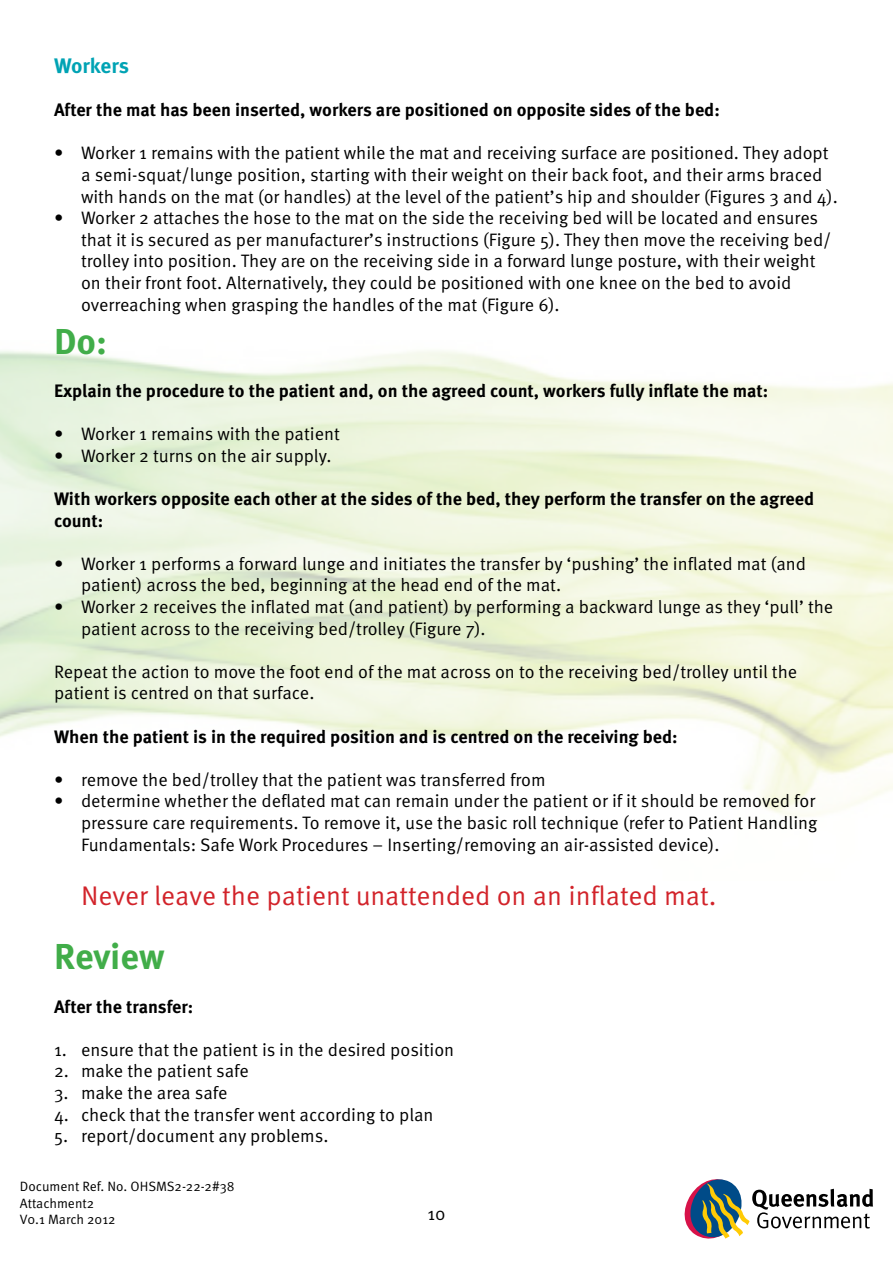
<style>
.page{position:relative;width:893px;height:1263px;background:#fff}
.page>*{position:absolute;margin:0;border:0;box-sizing:border-box;transform-origin:0 0}
.t1{font:700 36px "Meta Pro";color:#41ad49}
.t2{font:27px "Meta Pro";color:#d2232a}
.t3{font:700 21px "Meta Pro";letter-spacing:-.01em;color:#00a3b4}
.t4{font:18px/21.6px "Meta Pro";color:#000}
.t5{font:700 18px/21.6px "Meta Pro";color:#000}
.t6{font:13.5px/16.2px "Meta Pro";color:#000}
</style>
<div class="page">
<svg style="left:684px;top:1179px;width:189px;height:60px"></svg>
<p class="t3" style="left:54px;top:52px;width:77px">Workers</p>
<p class="t5" style="left:54px;top:100px;width:667px">After the mat has been inserted, workers are positioned on opposite sides of the bed:</p>
<p class="t4" style="left:81px;top:143px;width:758px;text-indent:-27px">• Worker 1 remains with the patient while the mat and receiving surface are positioned. They adopt a semi-squat/lunge position, starting with their weight on their back foot, and their arms braced with hands on the mat (or handles) at the level of the patient’s hip and shoulder (Figures 3 and 4).</p>
<p class="t4" style="left:81px;top:208px;width:752px;text-indent:-27px">• Worker 2 attaches the hose to the mat on the side the receiving bed will be located and ensures that it is secured as per manufacturer’s instructions (Figure 5). They then move the receiving bed/ trolley into position. They are on the receiving side in a forward lunge posture, with their weight on their front foot. Alternatively, they could be positioned with one knee on the bed to avoid overreaching when grasping the handles of the mat (Figure 6).</p>
<h1 class="t1" style="left:54px;top:318px;width:55px">Do:</h1>
<p class="t5" style="left:54px;top:380px;width:716px">Explain the procedure to the patient and, on the agreed count, workers fully inflate the mat:</p>
<p class="t4" style="left:54px;top:424px;width:287px">• Worker 1 remains with the patient</p>
<p class="t4" style="left:54px;top:445px;width:279px">• Worker 2 turns on the air supply.</p>
<p class="t5" style="left:54px;top:488px;width:762px">With workers opposite each other at the sides of the bed, they perform the transfer on the agreed count:</p>
<p class="t4" style="left:81px;top:553px;width:727px;text-indent:-27px">• Worker 1 performs a forward lunge and initiates the transfer by ‘pushing’ the inflated mat (and patient) across the bed, beginning at the head end of the mat.</p>
<p class="t4" style="left:81px;top:596px;width:754px;text-indent:-27px">• Worker 2 receives the inflated mat (and patient) by performing a backward lunge as they ‘pull’ the patient across to the receiving bed/trolley (Figure 7).</p>
<p class="t4" style="left:54px;top:661px;width:745px">Repeat the action to move the foot end of the mat across on to the receiving bed/trolley until the patient is centred on that surface.</p>
<p class="t5" style="left:54px;top:726px;width:625px">When the patient is in the required position and is centred on the receiving bed:</p>
<p class="t4" style="left:54px;top:769px;width:493px">• remove the bed/trolley that the patient was transferred from</p>
<p class="t4" style="left:81px;top:791px;width:738px;text-align:justify;text-indent:-27px">• determine whether the deflated mat can remain under the patient or if it should be removed for pressure care requirements. To remove it, use the basic roll technique (refer to Patient Handling Fundamentals: Safe Work Procedures – Inserting/removing an air-assisted device).</p>
<h2 class="t2" style="left:81px;top:878px;width:637px">Never leave the patient unattended on an inflated mat.</h2>
<h1 class="t1" style="left:54px;top:934px;width:112px">Review</h1>
<p class="t5" style="left:54px;top:996px;width:141px">After the transfer:</p>
<p class="t4" style="left:54px;top:1039px;width:402px">1. ensure that the patient is in the desired position</p>
<p class="t4" style="left:54px;top:1061px;width:196px">2. make the patient safe</p>
<p class="t4" style="left:54px;top:1082px;width:175px">3. make the area safe</p>
<p class="t4" style="left:54px;top:1104px;width:381px">4. check that the transfer went according to plan</p>
<p class="t4" style="left:54px;top:1126px;width:276px">5. report/document any problems.</p>
<p class="t6" style="left:20px;top:1179px;width:216px">Document Ref. No. OHSMS2-22-2#38<br>Attachment2<br>V0.1 March 2012</p>
<p class="t4" style="left:427px;top:1204px;width:20px">10</p>
</div>
